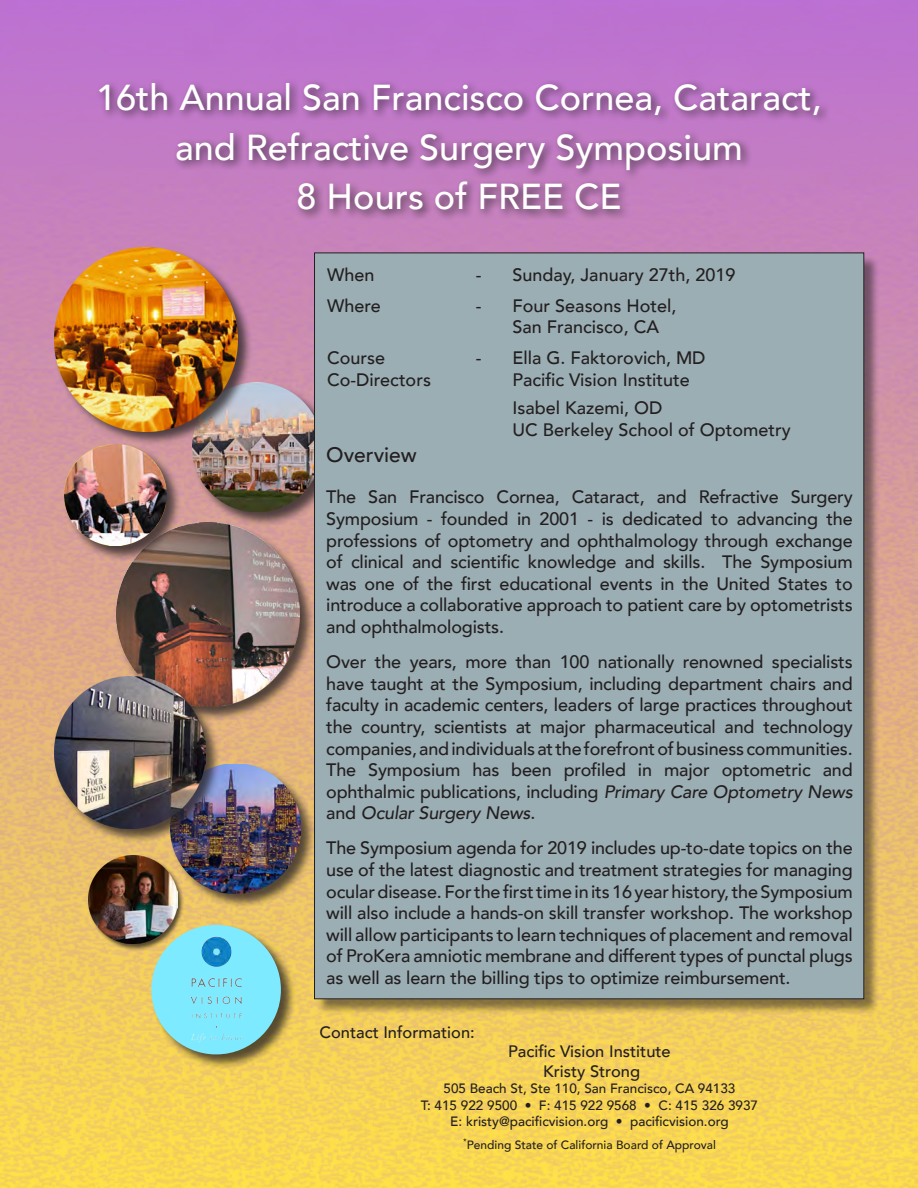
<style>
.page{position:relative;width:918px;height:1188px;background:#fff}
.page>*{position:absolute;margin:0;border:0;box-sizing:border-box;transform-origin:0 0}
.t1{font:500 36px/49.5px "Avenir";color:#fff;text-align:center}
.t2{font:500 21px "Avenir";color:#231f20}
.t3{font:500 18px/21.6px "Avenir";letter-spacing:-.01em;color:#231f20;text-align:justify}
.t4{font:500 16.5px/19.8px "Avenir";color:#231f20;text-align:center}
.t5{font:500 13.5px/16.2px "Avenir";color:#231f20;text-align:center}
.t6{font:500 12px "Avenir";color:#231f20}
.s1{font-style:italic}
</style>
<div class="page">
<img style="left:0;top:0;width:918px;height:1188px">
<div style="left:192px;top:382px;width:145px;height:146px;background:#231f20;opacity:.75"></div>
<img style="left:192px;top:382px;width:122px;height:130px">
<div style="left:53px;top:247px;width:200px;height:200px;background:#231f20;opacity:.75"></div>
<img style="left:54px;top:248px;width:184px;height:183px">
<div style="left:170px;top:764px;width:146px;height:145px;background:#231f20;opacity:.75"></div>
<img style="left:171px;top:764px;width:129px;height:130px">
<div style="left:115px;top:522px;width:200px;height:200px;background:#231f20;opacity:.75"></div>
<img style="left:116px;top:523px;width:184px;height:183px">
<div style="left:95px;top:78px;width:735px;height:143px;background:#231f20;opacity:.75"></div>
<div style="left:88px;top:855px;width:97px;height:96px;background:#231f20;opacity:.75"></div>
<img style="left:88px;top:855px;width:89px;height:89px">
<div style="left:151px;top:924px;width:146px;height:146px;background:#231f20;opacity:.75"></div>
<div style="left:151px;top:925px;width:130px;height:129px;background:#7deaff;border-radius:50%"></div>
<img style="left:162px;top:936px;width:108px;height:108px">
<div style="left:53px;top:676px;width:168px;height:168px;background:#231f20;opacity:.75"></div>
<img style="left:54px;top:677px;width:151px;height:151px">
<div style="left:316px;top:255px;width:564px;height:760px;background:#231f20;opacity:.53"></div>
<div style="left:315px;top:253px;width:549px;height:746px;background:#9baeb4"></div>
<div style="left:64px;top:444px;width:117px;height:118px;background:#231f20;opacity:.75"></div>
<img style="left:64px;top:444px;width:102px;height:102px">
<p class="t1" style="left:96px;top:71px;width:727px">16th Annual San Francisco Cornea, Cataract, and Refractive Surgery Symposium</p>
<p class="t1" style="left:297px;top:170px;width:326px">8 Hours of FREE CE</p>
<p class="t3" style="left:327px;top:263px;width:49px">When</p>
<p class="t3" style="left:476px;top:263px;width:7px">-</p>
<p class="t3" style="left:513px;top:263px;width:224px">Sunday, January 27th, 2019</p>
<p class="t3" style="left:327px;top:294px;width:55px">Where</p>
<p class="t3" style="left:476px;top:294px;width:7px">-</p>
<p class="t3" style="left:513px;top:294px;width:165px">Four Seasons Hotel,<br>San Francisco, CA</p>
<p class="t3" style="left:327px;top:346px;width:105px">Course<br>Co-Directors</p>
<p class="t3" style="left:476px;top:346px;width:7px">-</p>
<p class="t3" style="left:513px;top:346px;width:195px">Ella G. Faktorovich, MD</p>
<p class="t3" style="left:513px;top:368px;width:179px">Pacific Vision Institute</p>
<p class="t3" style="left:513px;top:396px;width:151px">Isabel Kazemi, OD</p>
<p class="t3" style="left:513px;top:418px;width:280px">UC Berkeley School of Optometry</p>
<p class="t2" style="left:326px;top:436px;width:92px">Overview</p>
<p class="t3" style="left:326px;top:485px;width:528px">The San Francisco Cornea, Cataract, and Refractive Surgery Symposium - founded in 2001 - is dedicated to advancing the professions of optometry and ophthalmology through exchange of clinical and scientific knowledge and skills. The Symposium was one of the first educational events in the United States to introduce a collaborative approach to patient care by optometrists and ophthalmologists.</p>
<p class="t3" style="left:326px;top:650px;width:528px">Over the years, more than 100 nationally renowned specialists have taught at the Symposium, including department chairs and faculty in academic centers, leaders of large practices throughout the country, scientists at major pharmaceutical and technology companies, and individuals at the forefront of business communities.<br>The Symposium has been profiled in major optometric and ophthalmic publications, including <span class="s1">Primary Care Optometry News </span>and <span class="s1">Ocular Surgery News</span>.</p>
<p class="t3" style="left:326px;top:836px;width:528px">The Symposium agenda for 2019 includes up-to-date topics on the use of the latest diagnostic and treatment strategies for managing ocular disease. For the first time in its 16 year history, the Symposium will also include a hands-on skill transfer workshop. The workshop will allow participants to learn techniques of placement and removal of ProKera amniotic membrane and different types of punctal plugs as well as learn the billing tips to optimize reimbursement.</p>
<p class="t4" style="left:320px;top:1021px;width:157px">Contact Information:</p>
<p class="t4" style="left:508px;top:1041px;width:164px">Pacific Vision Institute<br>Kristy Strong</p>
<p class="t5" style="left:421px;top:1080px;width:339px">505 Beach St, Ste 110, San Francisco, CA 94133<br>T: 415 922 9500 • F: 415 922 9568 • C: 415 326 3937<br>E: kristy@pacificvision.org • pacificvision.org</p>
<p class="t6" style="left:463px;top:1134px;width:254px"><sup>*</sup>Pending State of California Board of Approval</p>
</div>
